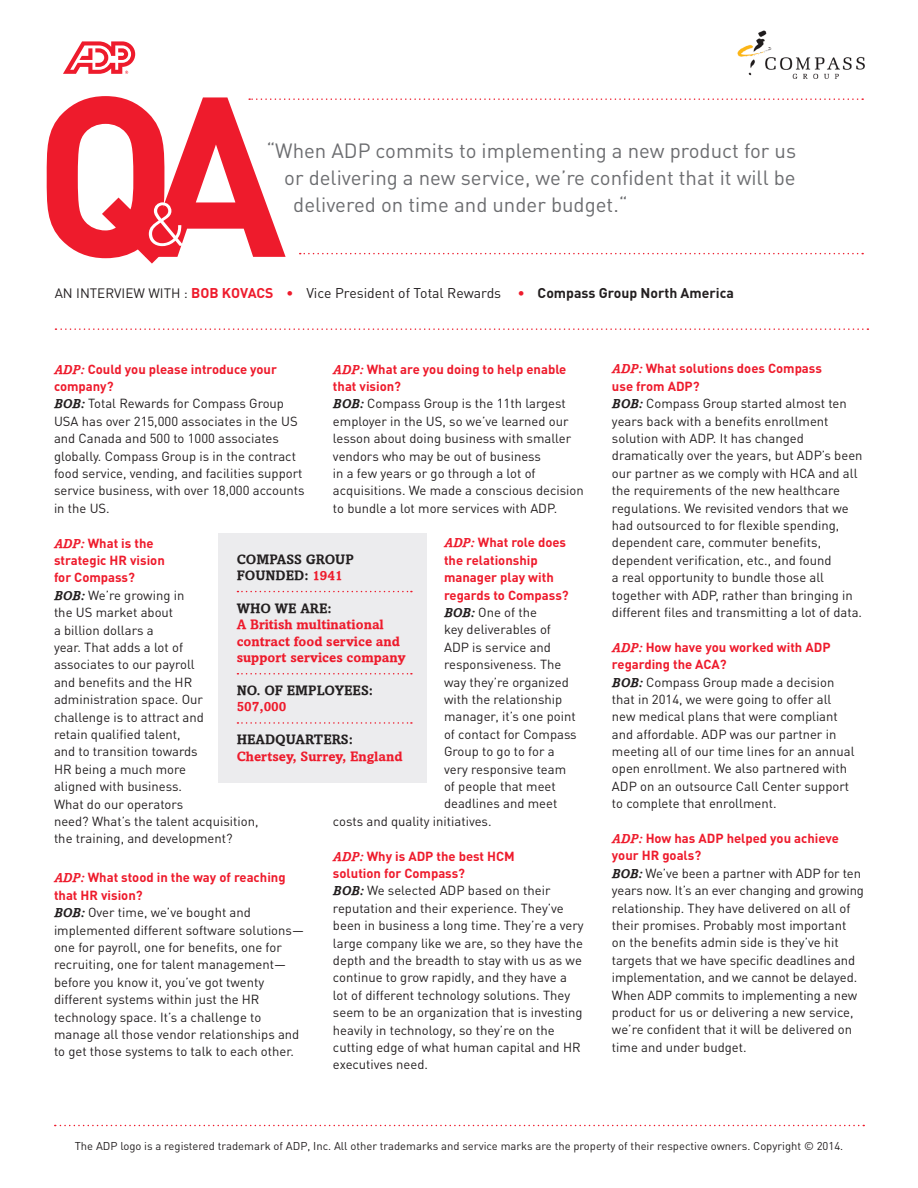
<style>
.page{position:relative;width:918px;height:1188px;background:#fff}
.page>*{position:absolute;margin:0;border:0;box-sizing:border-box;transform-origin:0 0}
.t1{font:700 223.95px "DIN";color:#ee1b2c}
.t2{font:300 60.45px "DIN";color:#fff}
.t3{font:20.4px "DIN";color:#6c6d70}
.t4{font:13.95px "DIN";color:#231f20}
.t5{font:700 13.5px/16.5px "Amasis";color:#ee1b2c}
.t6{font:700 13.5px/16.5px "Amasis";color:#231f20}
.t7{font:13.05px/17.4px "DIN";color:#231f20}
.t8{font:700 13.05px "DIN";color:#ee1b2c}
.t9{font:11.25px "DIN";color:#231f20}
.s1{font-size:13.5px}
.s2{font-weight:700;color:#ee1b2c}
.s3{font-weight:700}
.s4{font-family:"Amasis";font-weight:700;font-style:italic;color:#ee1b2c}
.s5{font-family:"Amasis";font-weight:700;font-style:italic}
.s6{font-family:"Amasis";font-style:italic}
.s7{color:#ee1b2c}
</style>
<div class="page">
<svg style="left:63px;top:41px;width:72px;height:33px"></svg>
<svg style="left:249px;top:98px;width:614px;height:2px"></svg>
<svg style="left:55px;top:328px;width:813px;height:2px"></svg>
<img style="left:737px;top:30px;width:128px;height:49px">
<svg style="left:300px;top:253px;width:563px;height:1px"></svg>
<div style="left:218px;top:534px;width:209px;height:249px;background:#ececee"></div>
<svg style="left:237px;top:591px;width:175px;height:1px"></svg>
<svg style="left:237px;top:673px;width:175px;height:2px"></svg>
<svg style="left:237px;top:722px;width:175px;height:2px"></svg>
<svg style="left:55px;top:1125px;width:809px;height:1px"></svg>
<h1 class="t1" style="left:33px;top:30px;width:255px">QA</h1>
<h3 class="t3" style="left:266px;top:138px;width:531px">“ When ADP commits to implementing a new product for us</h3>
<h3 class="t3" style="left:284px;top:165px;width:513px">or delivering a new service, we’re confident that it will be</h3>
<h3 class="t3" style="left:293px;top:192px;width:336px">delivered on time and under budget.“</h3>
<h2 class="t2" style="left:144px;top:187px;width:47px">&amp;</h2>
<p class="t4" style="left:55px;top:284px;width:681px"><span class="s1">AN INTERVIEW WITH :</span> <span class="s2">BOB KOVACS •</span> Vice President of Total Rewards <span class="s2">•</span> <span class="s3">Compass Group North America</span></p>
<p class="t7" style="left:333px;top:360px;width:252px"><span class="s4">ADP:</span> <span class="s2">What are you doing to help enable that vision?<br></span><span class="s5">BOB:</span> Compass Group is the 11th largest employer in the US, so we’ve learned our lesson about doing business with smaller vendors who may be out of business<br>in a few years or go through a lot of acquisitions. We made a conscious decision to bundle a lot more services with ADP.</p>
<p class="t8" style="left:444px;top:534px;width:124px"><span class="s6">ADP:</span> What role does</p>
<p class="t8" style="left:444px;top:552px;width:95px">the relationship</p>
<p class="t8" style="left:444px;top:569px;width:111px">manager play with</p>
<p class="t8" style="left:444px;top:586px;width:126px">regards to Compass?</p>
<p class="t7" style="left:444px;top:603px;width:94px"><span class="s5">BOB:</span> One of the</p>
<p class="t7" style="left:444px;top:621px;width:108px">key deliverables of</p>
<p class="t7" style="left:444px;top:638px;width:108px">ADP is service and</p>
<p class="t7" style="left:444px;top:656px;width:119px">responsiveness. The</p>
<p class="t7" style="left:444px;top:673px;width:126px">way they’re organized</p>
<p class="t7" style="left:444px;top:690px;width:120px">with the relationship</p>
<p class="t7" style="left:444px;top:708px;width:133px">manager, it’s one point</p>
<p class="t7" style="left:444px;top:725px;width:134px">of contact for Compass</p>
<p class="t7" style="left:444px;top:743px;width:112px">Group to go to for a</p>
<p class="t7" style="left:444px;top:760px;width:124px">very responsive team</p>
<p class="t7" style="left:444px;top:777px;width:113px">of people that meet</p>
<p class="t7" style="left:444px;top:795px;width:115px">deadlines and meet</p>
<p class="t7" style="left:333px;top:812px;width:160px">costs and quality initiatives.</p>
<p class="t7" style="left:333px;top:847px;width:252px"><span class="s4">ADP:</span> <span class="s2">Why is ADP the best HCM<br>solution for Compass?<br></span><span class="s5">BOB:</span> We selected ADP based on their reputation and their experience. They’ve been in business a long time. They’re a very large company like we are, so they have the depth and the breadth to stay with us as we continue to grow rapidly, and they have a lot of different technology solutions. They seem to be an organization that is investing heavily in technology, so they’re on the cutting edge of what human capital and HR executives need.</p>
<p class="t7" style="left:54px;top:360px;width:252px"><span class="s4">ADP:</span> <span class="s2">Could you please introduce your company?<br></span><span class="s5">BOB:</span> Total Rewards for Compass Group USA has over 215,000 associates in the US and Canada and 500 to 1000 associates globally. Compass Group is in the contract food service, vending, and facilities support service business, with over 18,000 accounts in the US.</p>
<p class="t7" style="left:54px;top:534px;width:206px"><span class="s4">ADP:</span> <span class="s2">What is the<br>strategic HR vision<br>for Compass?<br></span><span class="s5">BOB:</span> We’re growing in<br>the US market about<br>a billion dollars a<br>year. That adds a lot of<br>associates to our payroll<br>and benefits and the HR administration space. Our challenge is to attract and<br>retain qualified talent,<br>and to transition towards<br>HR being a much more<br>aligned with business.<br>What do our operators<br>need? What’s the talent acquisition, the training, and development?</p>
<p class="t7" style="left:54px;top:869px;width:251px"><span class="s4">ADP:</span> <span class="s2">What stood in the way of reaching that HR vision?<br></span><span class="s5">BOB:</span> Over time, we’ve bought and implemented different software solutions— one for payroll, one for benefits, one for recruiting, one for talent management— before you know it, you’ve got twenty different systems within just the HR technology space. It’s a challenge to manage all those vendor relationships and to get those systems to talk to each other.</p>
<p class="t6" style="left:237px;top:550px;width:119px">COMPASS GROUP<br>FOUNDED: <span class="s7">1941</span></p>
<p class="t6" style="left:237px;top:600px;width:97px">WHO WE ARE:</p>
<p class="t5" style="left:237px;top:616px;width:170px">A British multinational contract food service and support services company</p>
<p class="t6" style="left:237px;top:682px;width:138px">NO. OF EMPLOYEES:</p>
<p class="t5" style="left:237px;top:698px;width:51px">507,000</p>
<p class="t6" style="left:237px;top:731px;width:118px">HEADQUARTERS:</p>
<p class="t5" style="left:237px;top:747px;width:167px">Chertsey, Surrey, England</p>
<p class="t7" style="left:612px;top:360px;width:252px"><span class="s4">ADP:</span> <span class="s2">What solutions does Compass<br>use from ADP?<br></span><span class="s5">BOB:</span> Compass Group started almost ten years back with a benefits enrollment solution with ADP. It has changed dramatically over the years, but ADP’s been our partner as we comply with HCA and all the requirements of the new healthcare regulations. We revisited vendors that we had outsourced to for flexible spending, dependent care, commuter benefits, dependent verification, etc., and found<br>a real opportunity to bundle those all together with ADP, rather than bringing in different files and transmitting a lot of data.</p>
<p class="t7" style="left:612px;top:638px;width:244px"><span class="s4">ADP:</span> <span class="s2">How have you worked with ADP regarding the ACA?<br></span><span class="s5">BOB:</span> Compass Group made a decision that in 2014, we were going to offer all new medical plans that were compliant and affordable. ADP was our partner in meeting all of our time lines for an annual open enrollment. We also partnered with ADP on an outsource Call Center support to complete that enrollment.</p>
<p class="t7" style="left:612px;top:829px;width:254px"><span class="s4">ADP:</span> <span class="s2">How has ADP helped you achieve your HR goals?<br></span><span class="s5">BOB:</span> We’ve been a partner with ADP for ten years now. It’s an ever changing and growing relationship. They have delivered on all of their promises. Probably most important<br>on the benefits admin side is they’ve hit targets that we have specific deadlines and implementation, and we cannot be delayed.<br>When ADP commits to implementing a new product for us or delivering a new service, we’re confident that it will be delivered on time and under budget.</p>
<p class="t9" style="left:75px;top:1139px;width:770px">The ADP logo is a registered trademark of ADP, Inc. All other trademarks and service marks are the property of their respective owners. Copyright © 2014.</p>
</div>
